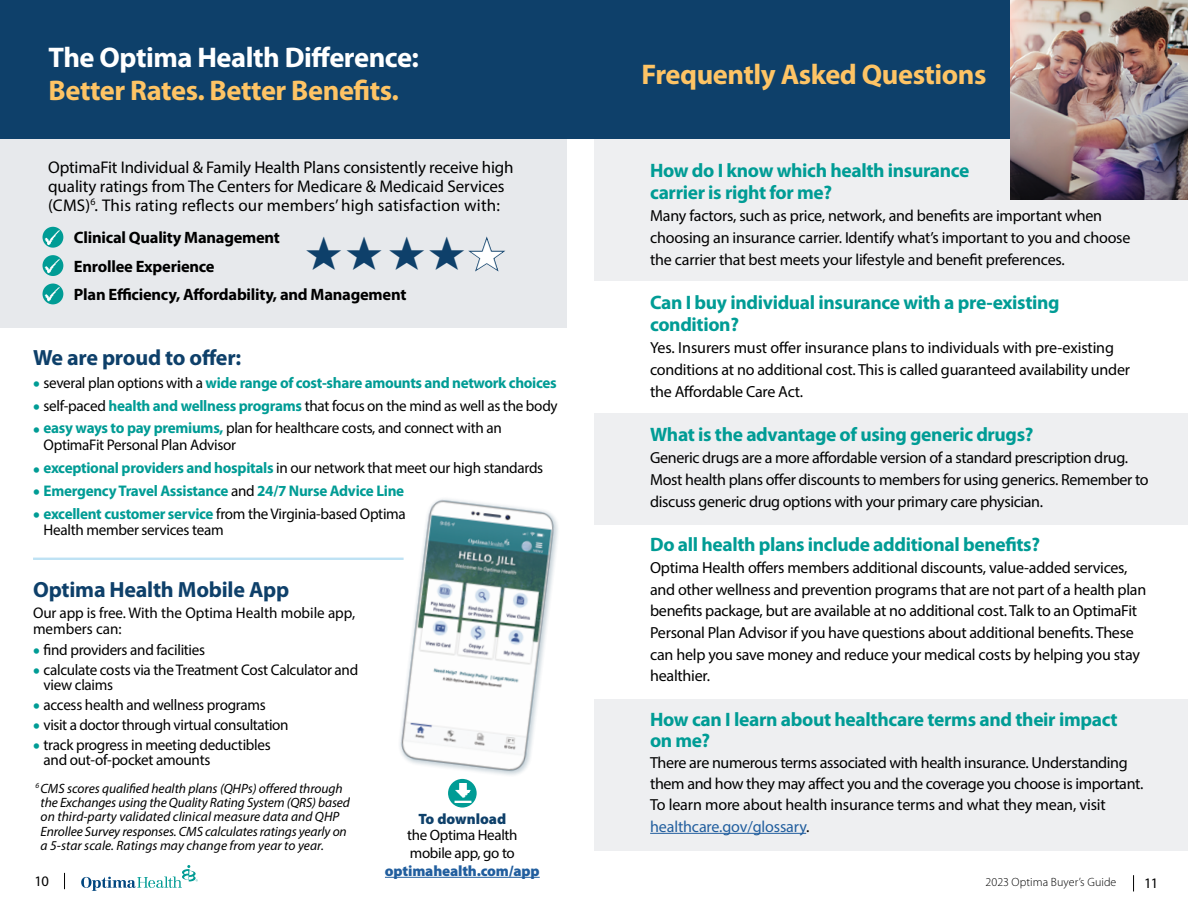
<style>
.page{position:relative;width:1188px;height:918px;background:#fff}
.page>*{position:absolute;margin:0;border:0;box-sizing:border-box;transform-origin:0 0}
.t1{font:41.85px "Zapf Dingbats IT Cby BT";color:#0e406a}
.t2{font:700 28.5px "Myriad Pro";letter-spacing:-.015em;color:#fec465}
.t3{font:700 28.5px "Myriad Pro";letter-spacing:-.015em;color:#fff}
.t4{font:700 22.05px "Myriad Pro";letter-spacing:-.01em;color:#0e406a}
.t5{font:700 19.5px/22px "Myriad Pro";letter-spacing:-.02em;color:#009c95}
.t6{font:16.95px/18.8px "Myriad Pro";letter-spacing:-.005em;color:#000}
.t7{font:700 16.5px/28.5px "Myriad Pro";letter-spacing:-.015em;color:#000}
.t8{font:16.05px/22px "Myriad Pro";letter-spacing:-.02em;color:#000}
.t9{font:15.45px/17px "Myriad Pro";letter-spacing:-.02em;color:#000}
.t10{font:700 15.45px "Myriad Pro";letter-spacing:-.02em;color:#009c95}
.t11{font:15.45px/15.6px "Myriad Pro";color:#000}
.t12{font:15px/18px "Myriad Pro";letter-spacing:-.02em;color:#000}
.t13{font:900 15px "Myriad Pro";letter-spacing:-.01em;color:#215e9e}
.t14{font:900 15px "Myriad Pro";color:#0e406a}
.t15{font:14.55px "Myriad Pro";color:#000}
.t16{font:italic 13.5px/14.2px "Myriad Pro";letter-spacing:-.005em;color:#000}
.t17{font:300 12px "Myriad Pro";letter-spacing:.005em;color:#000}
.s1{font-weight:900;font-size:19.05px}
.s2{font-weight:400;color:#000}
.s3{font-weight:900;font-size:19.05px;color:#009c95}
.s4{font-weight:700;color:#009c95}
.s5{color:#215e9e}
</style>
<div class="page">
<div style="left:0;top:134px;width:567px;height:194px;background:#e7e9ec"></div>
<svg style="left:64px;top:873px;width:1px;height:16px"></svg>
<svg style="left:81px;top:865px;width:117px;height:26px"></svg>
<div style="left:594px;top:135px;width:594px;height:146px;background:#eeeff1"></div>
<div style="left:594px;top:413px;width:594px;height:111px;background:#eeeff1"></div>
<div style="left:594px;top:699px;width:594px;height:152px;background:#eeeff1"></div>
<div style="left:594px;top:0;width:594px;height:138px;background:#0e406a"></div>
<hr style="left:650px;top:833px;width:156px;height:1px;background:#215e9e">
<img style="left:1011px;top:0;width:177px;height:199px">
<svg style="left:1133px;top:875px;width:1px;height:16px"></svg>
<div style="left:0;top:0;width:594px;height:138px;background:#0e406a"></div>
<hr style="left:33px;top:558px;width:371px;height:2px;background:#bee2f4">
<div style="left:43px;top:227px;width:20px;height:21px;background:#009c95;border-radius:50%"></div>
<img style="left:44px;top:230px;width:16px;height:15px">
<div style="left:43px;top:255px;width:20px;height:21px;background:#009c95;border-radius:50%"></div>
<img style="left:44px;top:258px;width:16px;height:16px">
<div style="left:43px;top:284px;width:20px;height:20px;background:#009c95;border-radius:50%"></div>
<img style="left:44px;top:287px;width:16px;height:15px">
<img style="left:390px;top:499px;width:168px;height:288px">
<hr style="left:385px;top:877px;width:155px;height:1px;background:#215e9e">
<svg style="left:448px;top:779px;width:29px;height:29px"></svg>
<img style="left:453px;top:783px;width:19px;height:19px">
<h2 class="t3" style="left:49px;top:39px;width:372px">The Optima Health Difference:</h2>
<h2 class="t2" style="left:49px;top:72px;width:352px">Better Rates. Better Benefits.</h2>
<p class="t6" style="left:48px;top:158px;width:467px">OptimaFit Individual &amp; Family Health Plans consistently receive high quality ratings from The Centers for Medicare &amp; Medicaid Services (CMS)<sup>6</sup>. This rating reflects our members’ high satisfaction with:</p>
<p class="t7" style="left:74px;top:223px;width:334px">Clinical Quality Management<br>Enrollee Experience<br>Plan Efficiency, Affordability, and Management</p>
<h1 class="t1" style="left:305px;top:233px;width:200px">★ ★ ★ ★ ★</h1>
<h3 class="t4" style="left:33px;top:343px;width:210px">We are proud to offer:</h3>
<p class="t10" style="left:33px;top:373px;width:525px"><span class="s1">•</span> <span class="s2">several plan options with a</span> wide range of cost-share amounts and network choices</p>
<p class="t9" style="left:33px;top:397px;width:526px"><span class="s3">•</span> self-paced <span class="s4">health and wellness programs</span> that focus on the mind as well as the body</p>
<p class="t9" style="left:44px;top:419px;width:460px;text-indent:-10px"><span class="s3">•</span> <span class="s4">easy ways to pay premiums,</span> plan for healthcare costs, and connect with an<br>OptimaFit Personal Plan Advisor</p>
<p class="t9" style="left:33px;top:459px;width:512px"><span class="s3">•</span> <span class="s4">exceptional providers and hospitals</span> in our network that meet our high standards</p>
<p class="t10" style="left:33px;top:481px;width:373px"><span class="s1">•</span> Emergency Travel Assistance <span class="s2">and</span> 24/7 Nurse Advice Line</p>
<p class="t9" style="left:44px;top:505px;width:364px;line-height:16.5px;text-indent:-10px"><span class="s3">•</span> <span class="s4">excellent customer service</span> from the Virginia-based Optima<br>Health member services team</p>
<h3 class="t4" style="left:33px;top:575px;width:258px">Optima Health Mobile App</h3>
<p class="t11" style="left:33px;top:605px;width:324px">Our app is free. With the Optima Health mobile app, members can:</p>
<p class="t9" style="left:33px;top:641px;width:174px"><span class="s3">•</span> find providers and facilities</p>
<p class="t9" style="left:44px;top:662px;width:316px;line-height:15px;text-indent:-10px"><span class="s3">•</span> calculate costs via the Treatment Cost Calculator and view claims</p>
<p class="t9" style="left:33px;top:696px;width:234px"><span class="s3">•</span> access health and wellness programs</p>
<p class="t9" style="left:33px;top:716px;width:257px"><span class="s3">•</span> visit a doctor through virtual consultation</p>
<p class="t9" style="left:44px;top:736px;width:229px;line-height:15.5px;text-indent:-10px"><span class="s3">•</span> track progress in meeting deductibles and out-of-pocket amounts</p>
<p class="t16" style="left:41px;top:781px;width:311px;text-indent:-5px"><sup>6</sup>CMS scores qualified health plans (QHPs) offered through the Exchanges using the Quality Rating System (QRS) based on third-party validated clinical measure data and QHP Enrollee Survey responses. CMS calculates ratings yearly on a 5-star scale. Ratings may change from year to year.</p>
<p class="t15" style="left:35px;top:872px;width:16px">10</p>
<p class="t14" style="left:418px;top:810px;width:90px">To download</p>
<p class="t12" style="left:407px;top:826px;width:112px">the Optima Health mobile app, go to</p>
<p class="t13" style="left:385px;top:862px;width:156px">optimahealth.com/app</p>
<h2 class="t2" style="left:642px;top:56px;width:347px">Frequently Asked Questions</h2>
<p class="t5" style="left:650px;top:158px;width:321px">How do I know which health insurance carrier is right for me?</p>
<p class="t8" style="left:650px;top:204px;width:482px">Many factors, such as price, network, and benefits are important when choosing an insurance carrier. Identify what’s important to you and choose the carrier that best meets your lifestyle and benefit preferences.</p>
<p class="t5" style="left:650px;top:291px;width:411px">Can I buy individual insurance with a pre-existing condition?</p>
<p class="t8" style="left:650px;top:336px;width:481px">Yes. Insurers must offer insurance plans to individuals with pre-existing conditions at no additional cost. This is called guaranteed availability under the Affordable Care Act.</p>
<p class="t5" style="left:650px;top:423px;width:385px">What is the advantage of using generic drugs?</p>
<p class="t8" style="left:650px;top:447px;width:500px">Generic drugs are a more affordable version of a standard prescription drug.<br>Most health plans offer discounts to members for using generics. Remember to discuss generic drug options with your primary care physician.</p>
<p class="t5" style="left:650px;top:533px;width:391px">Do all health plans include additional benefits?</p>
<p class="t8" style="left:650px;top:557px;width:498px;line-height:21.6px">Optima Health offers members additional discounts, value-added services, and other wellness and prevention programs that are not part of a health plan benefits package, but are available at no additional cost. Talk to an OptimaFit Personal Plan Advisor if you have questions about additional benefits. These can help you save money and reduce your medical costs by helping you stay healthier.</p>
<p class="t5" style="left:650px;top:708px;width:469px;line-height:21px">How can I learn about healthcare terms and their impact on me?</p>
<p class="t8" style="left:650px;top:752px;width:495px;line-height:21.3px">There are numerous terms associated with health insurance. Understanding them and how they may affect you and the coverage you choose is important.<br>To learn more about health insurance terms and what they mean, visit <span class="s5">healthcare.gov/glossary</span>.</p>
<p class="t17" style="left:986px;top:876px;width:132px">2023 Optima Buyer’s Guide</p>
<p class="t15" style="left:1144px;top:874px;width:16px">11</p>
</div>
